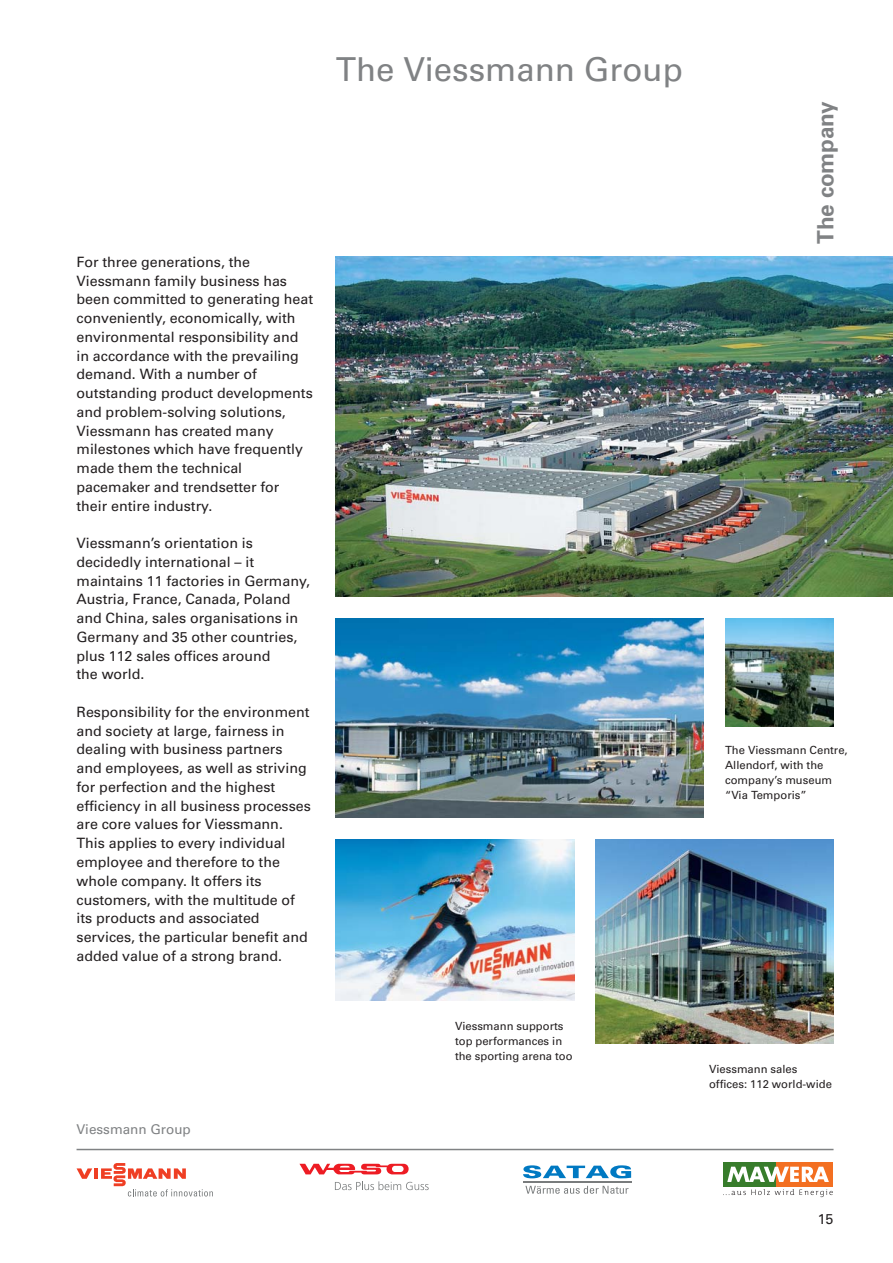
<style>
.page{position:relative;width:893px;height:1263px;background:#fff}
.page>*{position:absolute;margin:0;border:0;box-sizing:border-box;transform-origin:0 0}
.t1{font:33px "Univers";color:#808284}
.t2{font:700 22.5px "Univers";letter-spacing:-.005em;color:#808284}
.t3{font:14.25px/18.8px "Univers";color:#231f20}
.t4{font:13.5px "Univers";color:#808284}
.t5{font:11.25px/15px "Univers";color:#231f20}
</style>
<div class="page">
<img style="left:336px;top:257px;width:557px;height:340px">
<img style="left:336px;top:618px;width:368px;height:200px">
<img style="left:336px;top:839px;width:238px;height:162px">
<img style="left:725px;top:618px;width:108px;height:108px">
<img style="left:595px;top:839px;width:238px;height:204px">
<hr style="left:94px;top:1168px;width:4px;height:11px;background:#ef3e23">
<svg style="left:77px;top:1168px;width:15px;height:11px"></svg>
<svg style="left:101px;top:1163px;width:112px;height:33px"></svg>
<svg style="left:299px;top:1164px;width:110px;height:10px"></svg>
<svg style="left:335px;top:1181px;width:94px;height:9px"></svg>
<svg style="left:523px;top:1165px;width:108px;height:13px"></svg>
<hr style="left:523px;top:1182px;width:108px;height:1px;background:#797c7d">
<svg style="left:525px;top:1186px;width:103px;height:8px"></svg>
<svg style="left:723px;top:1189px;width:110px;height:8px"></svg>
<div style="left:723px;top:1162px;width:53px;height:24px;background:#377c2b"></div>
<div style="left:776px;top:1162px;width:57px;height:24px;background:#f36f21"></div>
<svg style="left:727px;top:1167px;width:102px;height:15px"></svg>
<hr style="left:77px;top:1149px;width:756px;height:1px;background:#808284">
<h1 class="t1" style="left:336px;top:57px;width:348px">The Viessmann Group</h1>
<p class="t3" style="left:77px;top:254px;width:238px">For three generations, the<br>Viessmann family business has been committed to generating heat conveniently, economically, with environmental responsibility and in accordance with the prevailing demand. With a number of outstanding product developments and problem-solving solutions,<br>Viessmann has created many milestones which have frequently made them the technical pacemaker and trendsetter for their entire industry.</p>
<p class="t3" style="left:77px;top:535px;width:235px">Viessmann’s orientation is decidedly international – it maintains 11 factories in Germany,<br>Austria, France, Canada, Poland and China, sales organisations in<br>Germany and 35 other countries, plus 112 sales offices around<br>the world.</p>
<p class="t3" style="left:77px;top:704px;width:236px">Responsibility for the environment and society at large, fairness in dealing with business partners and employees, as well as striving for perfection and the highest efficiency in all business processes are core values for Viessmann.<br>This applies to every individual employee and therefore to the whole company. It offers its customers, with the multitude of its products and associated services, the particular benefit and added value of a strong brand.</p>
<p class="t4" style="left:77px;top:1124px;width:116px">Viessmann Group</p>
<p class="t5" style="left:455px;top:1020px;width:119px">Viessmann supports top performances in the sporting arena too</p>
<h2 class="t2" style="left:817px;top:244px;width:144px;rotate:-90deg">The company</h2>
<p class="t5" style="left:725px;top:743px;width:124px">The Viessmann Centre,<br>Allendorf, with the company’s museum “Via Temporis”</p>
<p class="t5" style="left:709px;top:1062px;width:124px">Viessmann sales offices: 112 world-wide</p>
<p class="t3" style="left:818px;top:1210px;width:17px">15</p>
</div>
